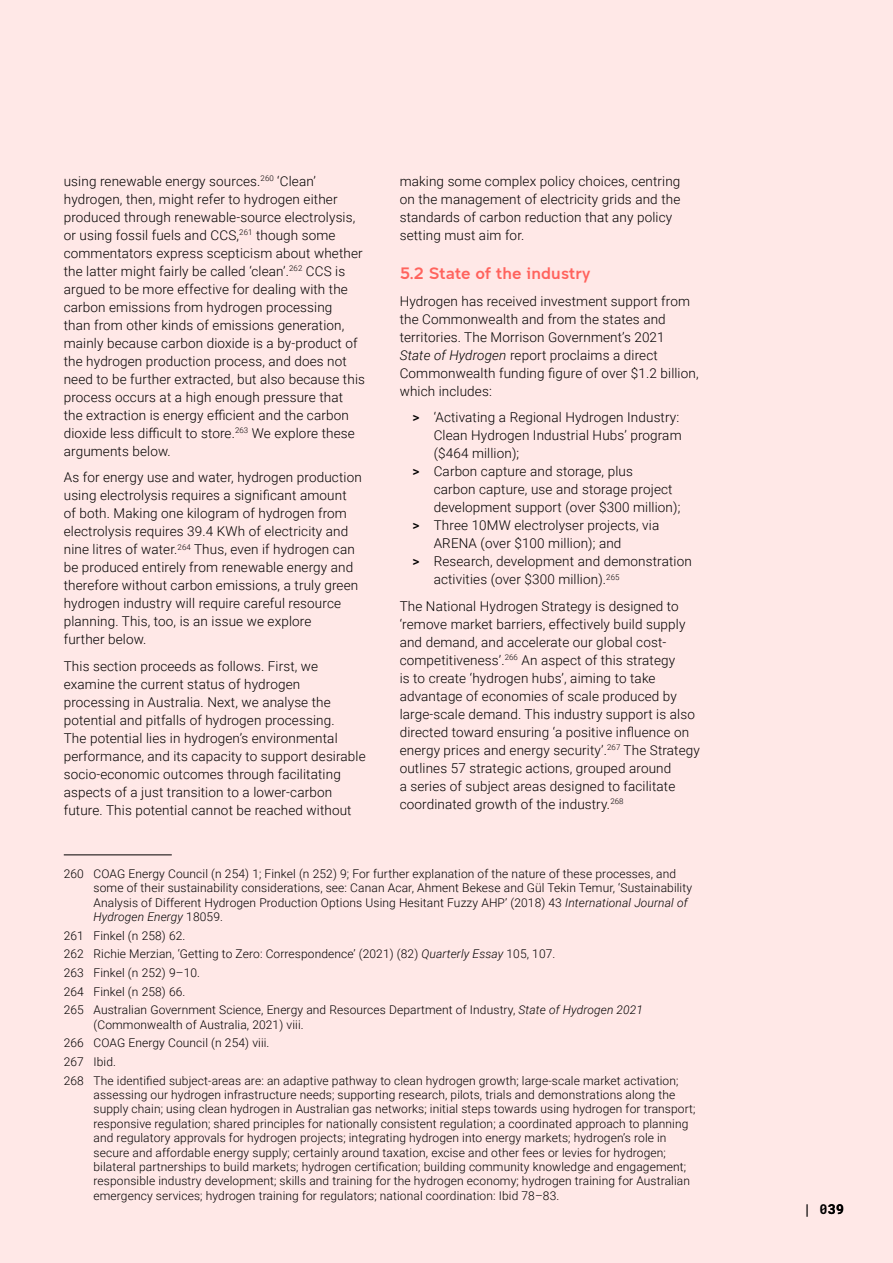
<style>
.page{position:relative;width:893px;height:1263px;background:#ffe8e7}
.page>*{position:absolute;margin:0;border:0;box-sizing:border-box;transform-origin:0 0}
.t1{font:16.5px "Clancy";letter-spacing:.01em;color:#ff635d}
.t2{font:300 13.5px/18px "Roboto";letter-spacing:.01em;color:#000}
.t3{font:700 13.5px "Roboto Mono";color:#000}
.t4{font:300 12px/14.4px "Roboto";letter-spacing:.01em;color:#000}
.s1{font-style:italic}
.s2{font-weight:500}
</style>
<div class="page">
<hr style="left:64px;top:855px;width:108px;height:1px;background:#000">
<p class="t2" style="left:64px;top:172px;width:303px">using renewable energy sources.<sup>260</sup> ‘Clean’ hydrogen, then, might refer to hydrogen either produced through renewable-source electrolysis, or using fossil fuels and CCS,<sup>261</sup> though some commentators express scepticism about whether the latter might fairly be called ‘clean’.<sup>262</sup> CCS is argued to be more effective for dealing with the carbon emissions from hydrogen processing<br>than from other kinds of emissions generation, mainly because carbon dioxide is a by-product of the hydrogen production process, and does not need to be further extracted, but also because this process occurs at a high enough pressure that the extraction is energy efficient and the carbon dioxide less difficult to store.<sup>263</sup> We explore these arguments below.</p>
<p class="t2" style="left:64px;top:468px;width:299px">As for energy use and water, hydrogen production using electrolysis requires a significant amount of both. Making one kilogram of hydrogen from electrolysis requires 39.4 KWh of electricity and nine litres of water.<sup>264</sup> Thus, even if hydrogen can be produced entirely from renewable energy and therefore without carbon emissions, a truly green hydrogen industry will require careful resource planning. This, too, is an issue we explore<br>further below.</p>
<p class="t2" style="left:64px;top:657px;width:303px">This section proceeds as follows. First, we examine the current status of hydrogen processing in Australia. Next, we analyse the potential and pitfalls of hydrogen processing.<br>The potential lies in hydrogen’s environmental performance, and its capacity to support desirable socio-economic outcomes through facilitating aspects of a just transition to a lower-carbon future. This potential cannot be reached without</p>
<p class="t2" style="left:400px;top:172px;width:282px">making some complex policy choices, centring on the management of electricity grids and the standards of carbon reduction that any policy setting must aim for.</p>
<p class="t1" style="left:400px;top:264px;width:192px">5.2 State of the industry</p>
<p class="t2" style="left:400px;top:291px;width:300px">Hydrogen has received investment support from the Commonwealth and from the states and territories. The Morrison Government’s 2021<br><span class="s1">State of Hydrogen</span> report proclaims a direct Commonwealth funding figure of over $1.2 billion, which includes:</p>
<p class="t2" style="left:412px;top:408px;width:268px"><span class="s2">&gt;</span> ‘Activating a Regional Hydrogen Industry:</p>
<p class="t2" style="left:434px;top:426px;width:249px">Clean Hydrogen Industrial Hubs’ program</p>
<p class="t2" style="left:434px;top:444px;width:87px">($464 million);</p>
<p class="t2" style="left:412px;top:462px;width:222px"><span class="s2">&gt;</span> Carbon capture and storage, plus</p>
<p class="t2" style="left:434px;top:480px;width:240px">carbon capture, use and storage project</p>
<p class="t2" style="left:434px;top:498px;width:248px">development support (over $300 million);</p>
<p class="t2" style="left:412px;top:516px;width:248px"><span class="s2">&gt;</span> Three 10MW electrolyser projects, via</p>
<p class="t2" style="left:434px;top:534px;width:189px">ARENA (over $100 million); and</p>
<p class="t2" style="left:412px;top:552px;width:281px"><span class="s2">&gt;</span> Research, development and demonstration</p>
<p class="t2" style="left:434px;top:570px;width:187px">activities (over $300 million).<sup>265</sup></p>
<p class="t2" style="left:400px;top:596px;width:302px">The National Hydrogen Strategy is designed to ‘remove market barriers, effectively build supply and demand, and accelerate our global cost&shy;competitiveness’.<sup>266</sup> An aspect of this strategy<br>is to create ‘hydrogen hubs’, aiming to take advantage of economies of scale produced by large-scale demand. This industry support is also directed toward ensuring ‘a positive influence on energy prices and energy security’.<sup>267</sup> The Strategy outlines 57 strategic actions, grouped around<br>a series of subject areas designed to facilitate coordinated growth of the industry.<sup>268</sup></p>
<p class="t4" style="left:94px;top:866px;width:600px;text-indent:-30px">260 COAG Energy Council (n 254) 1; Finkel (n 252) 9; For further explanation of the nature of these processes, and some of their sustainability considerations, see: Canan Acar, Ahment Bekese and Gül Tekin Temur, ‘Sustainability Analysis of Different Hydrogen Production Options Using Hesitant Fuzzy AHP’ (2018) 43 <span class="s1">International Journal of Hydrogen Energy</span> 18059.</p>
<p class="t4" style="left:64px;top:926px;width:581px;line-height:18.6px">261 Finkel (n 258) 62.<br>262 Richie Merzian, ‘Getting to Zero: Correspondence’ (2021) (82) <span class="s1">Quarterly Essay</span> 105, 107.<br>263 Finkel (n 252) 9–10.<br>264 Finkel (n 258) 66.<br>265 Australian Government Science, Energy and Resources Department of Industry, <span class="s1">State of Hydrogen 2021</span></p>
<p class="t4" style="left:64px;top:1015px;width:616px;line-height:18.6px;text-indent:30px">(Commonwealth of Australia, 2021) viii.<br>266 COAG Energy Council (n 254) viii.<br>267 Ibid.<br>268 The identified subject-areas are: an adaptive pathway to clean hydrogen growth; large-scale market activation;</p>
<p class="t4" style="left:94px;top:1087px;width:603px">assessing our hydrogen infrastructure needs; supporting research, pilots, trials and demonstrations along the supply chain; using clean hydrogen in Australian gas networks; initial steps towards using hydrogen for transport; responsive regulation; shared principles for nationally consistent regulation; a coordinated approach to planning and regulatory approvals for hydrogen projects; integrating hydrogen into energy markets; hydrogen’s role in secure and affordable energy supply; certainly around taxation, excise and other fees or levies for hydrogen; bilateral partnerships to build markets; hydrogen certification; building community knowledge and engagement; responsible industry development; skills and training for the hydrogen economy; hydrogen training for Australian emergency services; hydrogen training for regulators; national coordination: Ibid 78–83.</p>
<p class="t3" style="left:803px;top:1199px;width:43px">| 039</p>
</div>
